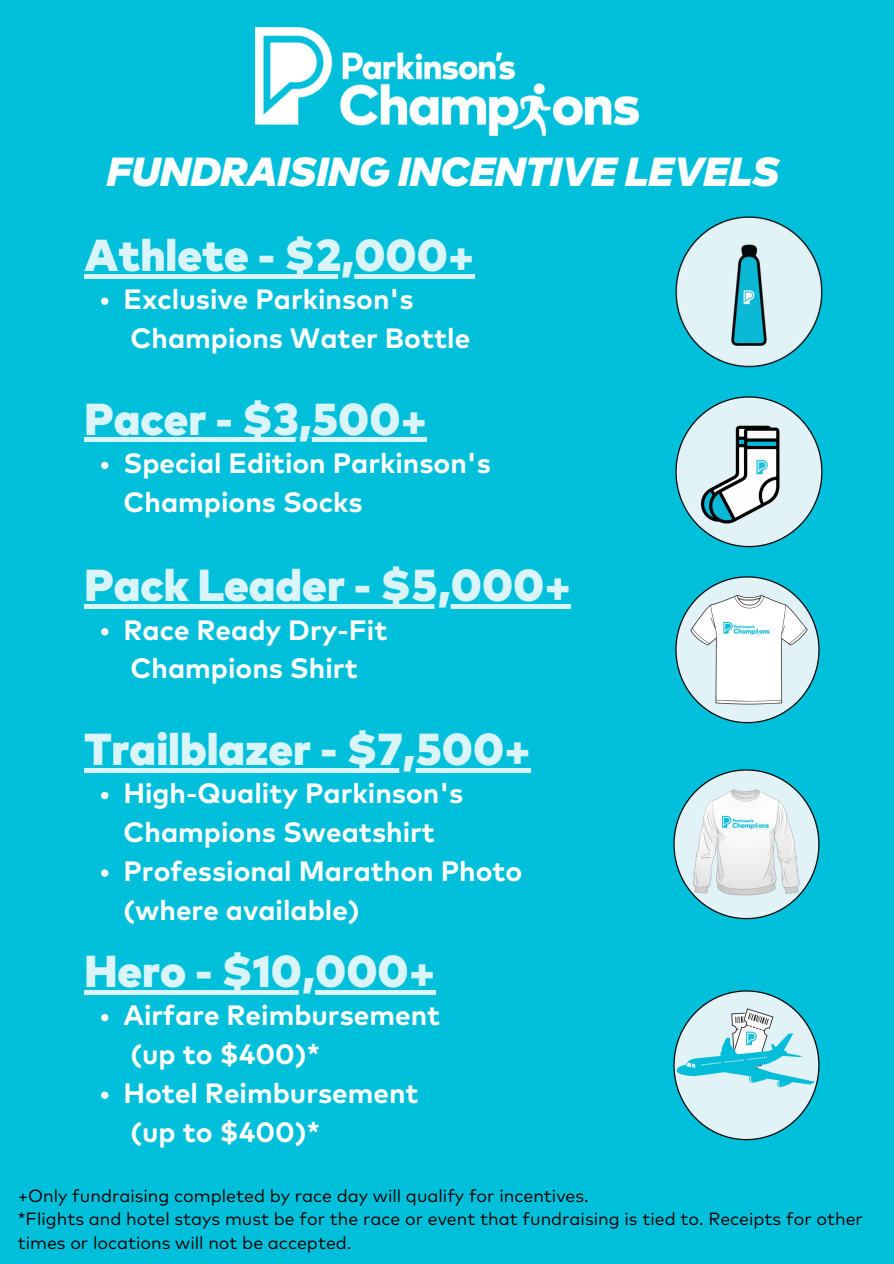
<style>
.page{position:relative;width:894px;height:1264px;background:#fff}
.page>*{position:absolute;margin:0;border:0;box-sizing:border-box;transform-origin:0 0}
.t1{font:900 44.7px "Mark OT";color:#d9f5f9}
.t2{font:italic 900 40.5px "Mark OT";color:#fff}
.t3{font:700 27.9px/38.8px "Mark OT";color:#fff}
.t4{font:17.7px/23.7px "Mark OT";color:#000}
</style>
<div class="page">
<div style="left:0;top:0;width:893px;height:1263px;background:#00bfda"></div>
<img style="left:256px;top:27px;width:382px;height:108px">
<img style="left:675px;top:216px;width:148px;height:151px">
<img style="left:673px;top:990px;width:147px;height:150px">
<img style="left:675px;top:576px;width:145px;height:148px">
<img style="left:675px;top:396px;width:148px;height:152px">
<img style="left:673px;top:769px;width:147px;height:150px">
<hr style="left:84px;top:274px;width:390px;height:4px;background:#d9f5f9">
<svg style="left:101px;top:297px;width:7px;height:8px"></svg>
<hr style="left:84px;top:438px;width:343px;height:4px;background:#d9f5f9">
<svg style="left:101px;top:462px;width:7px;height:7px"></svg>
<hr style="left:84px;top:604px;width:487px;height:4px;background:#d9f5f9">
<svg style="left:101px;top:628px;width:7px;height:7px"></svg>
<hr style="left:84px;top:768px;width:447px;height:4px;background:#d9f5f9">
<svg style="left:101px;top:791px;width:7px;height:8px"></svg>
<svg style="left:101px;top:869px;width:7px;height:7px"></svg>
<hr style="left:84px;top:990px;width:351px;height:4px;background:#d9f5f9">
<svg style="left:101px;top:1014px;width:7px;height:7px"></svg>
<svg style="left:101px;top:1091px;width:7px;height:7px"></svg>
<h2 class="t2" style="left:107px;top:154px;width:673px">FUNDRAISING INCENTIVE LEVELS</h2>
<h1 class="t1" style="left:84px;top:236px;width:391px">Athlete - $2,000+</h1>
<p class="t3" style="left:123px;top:281px;width:348px">Exclusive Parkinson's<br>Champions Water Bottle</p>
<h1 class="t1" style="left:84px;top:399px;width:344px">Pacer - $3,500+</h1>
<p class="t3" style="left:123px;top:446px;width:369px">Special Edition Parkinson's<br>Champions Socks</p>
<h1 class="t1" style="left:84px;top:565px;width:488px">Pack Leader - $5,000+</h1>
<p class="t3" style="left:123px;top:612px;width:265px">Race Ready Dry-Fit<br>Champions Shirt</p>
<h1 class="t1" style="left:84px;top:729px;width:448px">Trailblazer - $7,500+</h1>
<p class="t3" style="left:123px;top:775px;width:400px">High-Quality Parkinson's<br>Champions Sweatshirt<br>Professional Marathon Photo (where available)</p>
<h1 class="t1" style="left:84px;top:951px;width:352px">Hero - $10,000+</h1>
<p class="t3" style="left:123px;top:997px;width:318px">Airfare Reimbursement (up to $400)*<br>Hotel Reimbursement (up to $400)*</p>
<p class="t4" style="left:18px;top:1184px;width:846px">+Only fundraising completed by race day will qualify for incentives.<br>*Flights and hotel stays must be for the race or event that fundraising is tied to. Receipts for other times or locations will not be accepted.</p>
</div>
